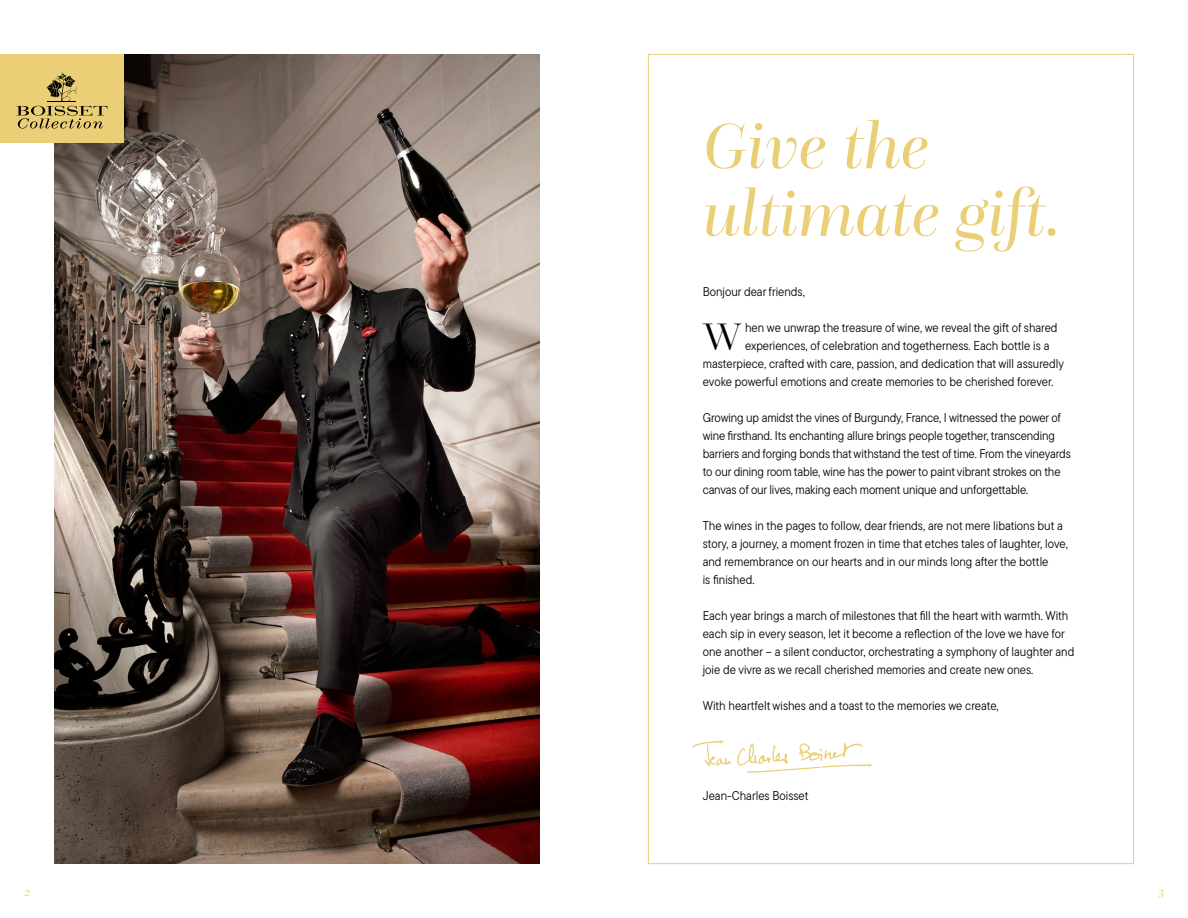
<style>
.page{position:relative;width:1188px;height:918px;background:#fff}
.page>*{position:absolute;margin:0;border:0;box-sizing:border-box;transform-origin:0 0}
.t1{font:italic 67.5px/67.5px "Questa Grande";color:#eacf77}
.t2{font:300 40.05px "Questa Grande";color:#000}
.t3{font:12.75px/18px "TT Commons Pro Cmd";color:#000}
.t4{font:italic 12.75px "Questa Grande";color:#eacf77}
</style>
<div class="page">
<img style="left:54px;top:54px;width:486px;height:810px">
<svg style="left:692px;top:741px;width:39px;height:25px"></svg>
<svg style="left:737px;top:743px;width:134px;height:30px"></svg>
<div style="left:0;top:54px;width:124px;height:89px;background:#eacf77"></div>
<svg style="left:16px;top:72px;width:91px;height:57px"></svg>
<h1 class="t1" style="left:703px;top:112px;width:360px">Give the ultimate gift.</h1>
<p class="t3" style="left:703px;top:283px;width:104px">Bonjour dear friends,</p>
<h2 class="t2" style="left:704px;top:313px;width:39px">W</h2>
<p class="t3" style="left:745px;top:319px;width:314px">hen we unwrap the treasure of wine, we reveal the gift of shared</p>
<p class="t3" style="left:745px;top:337px;width:306px">experiences, of celebration and togetherness. Each bottle is a</p>
<p class="t3" style="left:703px;top:355px;width:363px">masterpiece, crafted with care, passion, and dedication that will assuredly</p>
<p class="t3" style="left:703px;top:373px;width:352px">evoke powerful emotions and create memories to be cherished forever.</p>
<p class="t3" style="left:703px;top:409px;width:370px">Growing up amidst the vines of Burgundy, France, I witnessed the power of wine firsthand. Its enchanting allure brings people together, transcending barriers and forging bonds that withstand the test of time. From the vineyards to our dining room table, wine has the power to paint vibrant strokes on the canvas of our lives, making each moment unique and unforgettable.</p>
<p class="t3" style="left:703px;top:517px;width:367px">The wines in the pages to follow, dear friends, are not mere libations but a story, a journey, a moment frozen in time that etches tales of laughter, love, and remembrance on our hearts and in our minds long after the bottle<br>is finished.</p>
<p class="t3" style="left:703px;top:607px;width:373px">Each year brings a march of milestones that fill the heart with warmth. With each sip in every season, let it become a reflection of the love we have for one another -- a silent conductor, orchestrating a symphony of laughter and joie de vivre as we recall cherished memories and create new ones.</p>
<p class="t3" style="left:703px;top:697px;width:298px">With heartfelt wishes and a toast to the memories we create,</p>
<p class="t3" style="left:703px;top:787px;width:107px">Jean-Charles Boisset</p>
<p class="t4" style="left:24px;top:884px;width:8px">2</p>
<p class="t4" style="left:1158px;top:884px;width:7px">3</p>
</div>
